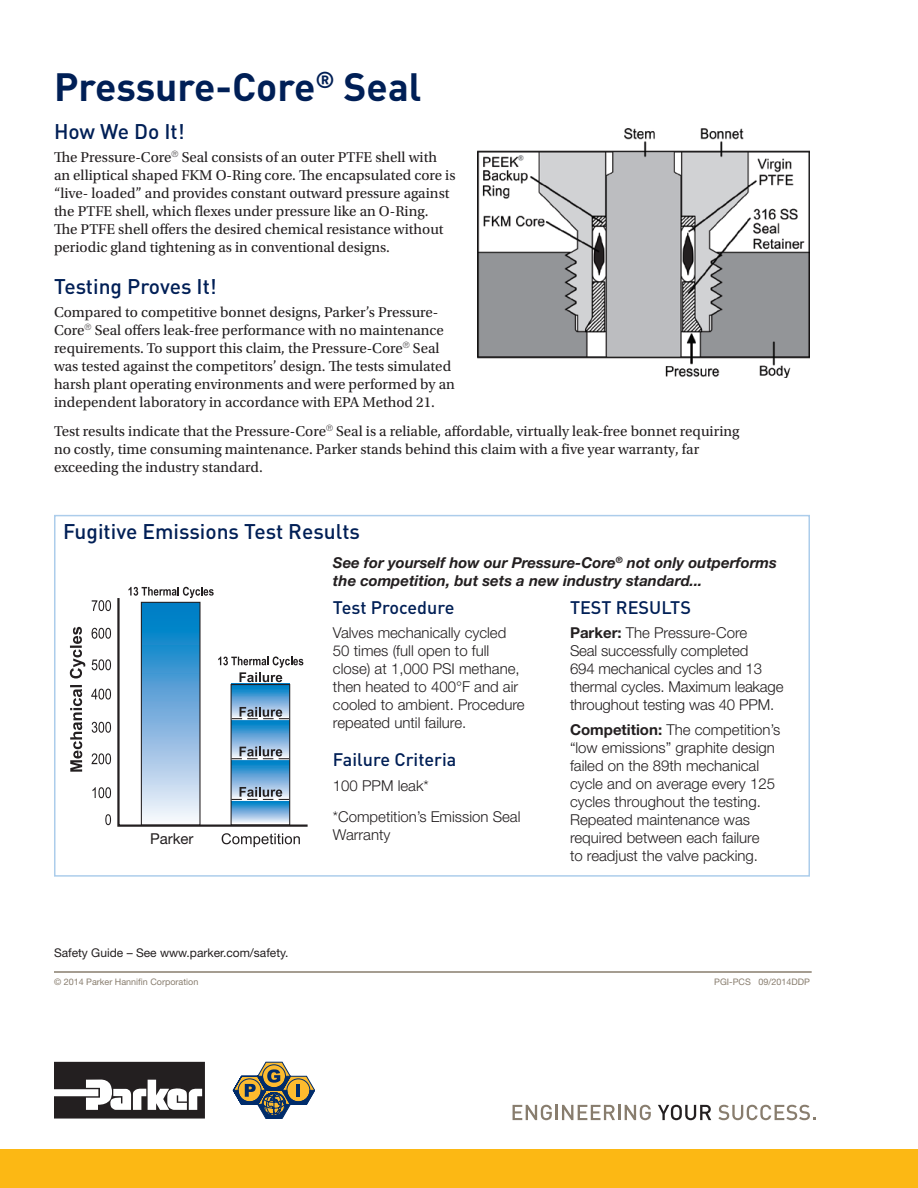
<style>
.page{position:relative;width:918px;height:1188px;background:#fff}
.page>*{position:absolute;margin:0;border:0;box-sizing:border-box;transform-origin:0 0}
.Headline_-_Blue_26pt{font:700 39px "DINOT";color:#001f56}
.Subhead_14pt_Dinot_M{font:500 21px "DINOT";color:#001f56}
.Subhead_14pt_Dinot_M-2{font:500 18px "DINOT";color:#001f56}
.Body_Text_10pt_Helv{font:500 18px "DINOT";color:#001f56}
.Body_Text_-_10pt_Uto{font:15px/18px "Utopia Std";color:#231f20}
.Body_Text_10pt_Helv-2{font:300 15px/18px "Helvetica Neue LT Std";color:#231f20}
.BT_10_pt_Helv_Black{font:300 15px/18px "Helvetica Neue LT Std";color:#231f20}
.Body_Text_10pt_Helv-3{font:italic 700 15px/18px "Helvetica Neue LT Std";color:#231f20}
.Table_Placement{font:15px "Helvetica Neue LT Std";color:#231f20}
.Table_Placement-2{font:12px "Helvetica Neue LT Std";color:#231f20}
.t1{font:9px "Helvetica Neue LT Std";color:#887d6e}
.s1{font-weight:700}
</style>
<div class="page">
<div style="left:0;top:1150px;width:918px;height:38px;background:#fcb814"></div>
<hr style="left:54px;top:971px;width:758px;height:2px;background:#887d6e">
<div style="left:54px;top:515px;width:756px;height:362px;border:2px solid #accdeb"></div>
<img style="left:477px;top:129px;width:333px;height:249px">
<svg style="left:54px;top:1062px;width:151px;height:57px"></svg>
<svg style="left:233px;top:1062px;width:82px;height:57px"></svg>
<svg style="left:513px;top:1105px;width:39px;height:15px"></svg>
<hr style="left:555px;top:1105px;width:3px;height:15px;background:#887d6e">
<svg style="left:562px;top:1105px;width:89px;height:15px"></svg>
<svg style="left:658px;top:1105px;width:53px;height:15px"></svg>
<svg style="left:718px;top:1105px;width:98px;height:15px"></svg>
<svg style="left:117px;top:598px;width:191px;height:229px"></svg>
<svg style="left:92px;top:628px;width:19px;height:11px"></svg>
<svg style="left:92px;top:600px;width:19px;height:11px"></svg>
<svg style="left:92px;top:659px;width:19px;height:11px"></svg>
<svg style="left:91px;top:689px;width:20px;height:11px"></svg>
<svg style="left:92px;top:722px;width:19px;height:11px"></svg>
<svg style="left:91px;top:753px;width:20px;height:11px"></svg>
<svg style="left:92px;top:787px;width:19px;height:11px"></svg>
<svg style="left:105px;top:814px;width:6px;height:11px"></svg>
<div style="left:231px;top:799px;width:59px;height:24px;background:linear-gradient(to bottom,#0070c1,#e7e7f5)"></div>
<svg style="left:222px;top:833px;width:78px;height:14px"></svg>
<svg style="left:70px;top:685px;width:12px;height:87px"></svg>
<svg style="left:70px;top:627px;width:15px;height:52px"></svg>
<svg style="left:128px;top:587px;width:86px;height:11px"></svg>
<svg style="left:218px;top:656px;width:85px;height:26px"></svg>
<div style="left:232px;top:718px;width:57px;height:2px;background:#fff;border:1px solid #fff"></div>
<svg style="left:233px;top:707px;width:55px;height:12px"></svg>
<div style="left:231px;top:758px;width:59px;height:2px;background:#fff;border:1px solid #fff"></div>
<svg style="left:233px;top:747px;width:55px;height:12px"></svg>
<div style="left:231px;top:798px;width:59px;height:3px;background:#fff;border:1px solid #fff"></div>
<svg style="left:233px;top:787px;width:55px;height:13px"></svg>
<div style="left:231px;top:684px;width:59px;height:142px;border:1px solid #231f20"></div>
<p class="Headline_-_Blue_26pt" style="left:54px;top:60px;width:369px">Pressure-Core<sup>®</sup> Seal</p>
<p class="Subhead_14pt_Dinot_M" style="left:54px;top:117px;width:132px">How We Do It!</p>
<p class="Body_Text_-_10pt_Uto" style="left:54px;top:149px;width:403px">The Pressure-Core<sup>®</sup> Seal consists of an outer PTFE shell with an elliptical shaped FKM O-Ring core. The encapsulated core is “live- loaded” and provides constant outward pressure against the PTFE shell, which flexes under pressure like an O-Ring.<br>The PTFE shell offers the desired chemical resistance without periodic gland tightening as in conventional designs.</p>
<p class="Subhead_14pt_Dinot_M" style="left:54px;top:272px;width:164px">Testing Proves It!</p>
<p class="Body_Text_-_10pt_Uto" style="left:54px;top:304px;width:402px">Compared to competitive bonnet designs, Parker’s Pressure-Core<sup>®</sup> Seal offers leak-free performance with no maintenance requirements. To support this claim, the Pressure-Core<sup>®</sup> Seal was tested against the competitors’ design. The tests simulated harsh plant operating environments and were performed by an independent laboratory in accordance with EPA Method 21.</p>
<p class="Body_Text_-_10pt_Uto" style="left:54px;top:422px;width:687px">Test results indicate that the Pressure-Core<sup>®</sup> Seal is a reliable, affordable, virtually leak-free bonnet requiring no costly, time consuming maintenance. Parker stands behind this claim with a five year warranty, far exceeding the industry standard.</p>
<p class="Subhead_14pt_Dinot_M" style="left:63px;top:517px;width:299px">Fugitive Emissions Test Results</p>
<p class="Body_Text_10pt_Helv-3" style="left:333px;top:553px;width:446px">See for yourself how our Pressure-Core<sup>®</sup> not only outperforms the competition, but sets a new industry standard...</p>
<p class="Subhead_14pt_Dinot_M-2" style="left:333px;top:595px;width:123px">Test Procedure</p>
<p class="BT_10_pt_Helv_Black" style="left:333px;top:624px;width:193px">Valves mechanically cycled<br>50 times (full open to full close) at 1,000 PSI methane, then heated to 400°F and air cooled to ambient. Procedure repeated until failure.</p>
<p class="Subhead_14pt_Dinot_M-2" style="left:333px;top:748px;width:125px">Failure Criteria</p>
<p class="BT_10_pt_Helv_Black" style="left:333px;top:776px;width:97px">100 PPM leak*</p>
<p class="Body_Text_10pt_Helv-2" style="left:333px;top:807px;width:189px">*Competition’s Emission Seal<br>Warranty</p>
<p class="Body_Text_10pt_Helv" style="left:570px;top:595px;width:122px">TEST RESULTS</p>
<p class="Body_Text_10pt_Helv-2" style="left:570px;top:624px;width:215px"><span class="s1">Parker:</span> The Pressure-Core<br>Seal successfully completed<br>694 mechanical cycles and 13 thermal cycles. Maximum leakage throughout testing was 40 PPM.</p>
<p class="Body_Text_10pt_Helv-2" style="left:570px;top:720px;width:212px"><span class="s1">Competition:</span> The competition’s “low emissions” graphite design failed on the 89th mechanical cycle and on average every 125 cycles throughout the testing.<br>Repeated maintenance was required between each failure<br>to readjust the valve packing.</p>
<p class="Table_Placement" style="left:150px;top:830px;width:45px">Parker</p>
<p class="Table_Placement-2" style="left:54px;top:946px;width:236px">Safety Guide – See www.parker.com/safety.</p>
<p class="t1" style="left:54px;top:976px;width:146px">© 2014 Parker Hannifin Corporation</p>
<p class="t1" style="left:714px;top:976px;width:97px">PGI-PCS 09/2014DDP</p>
</div>
